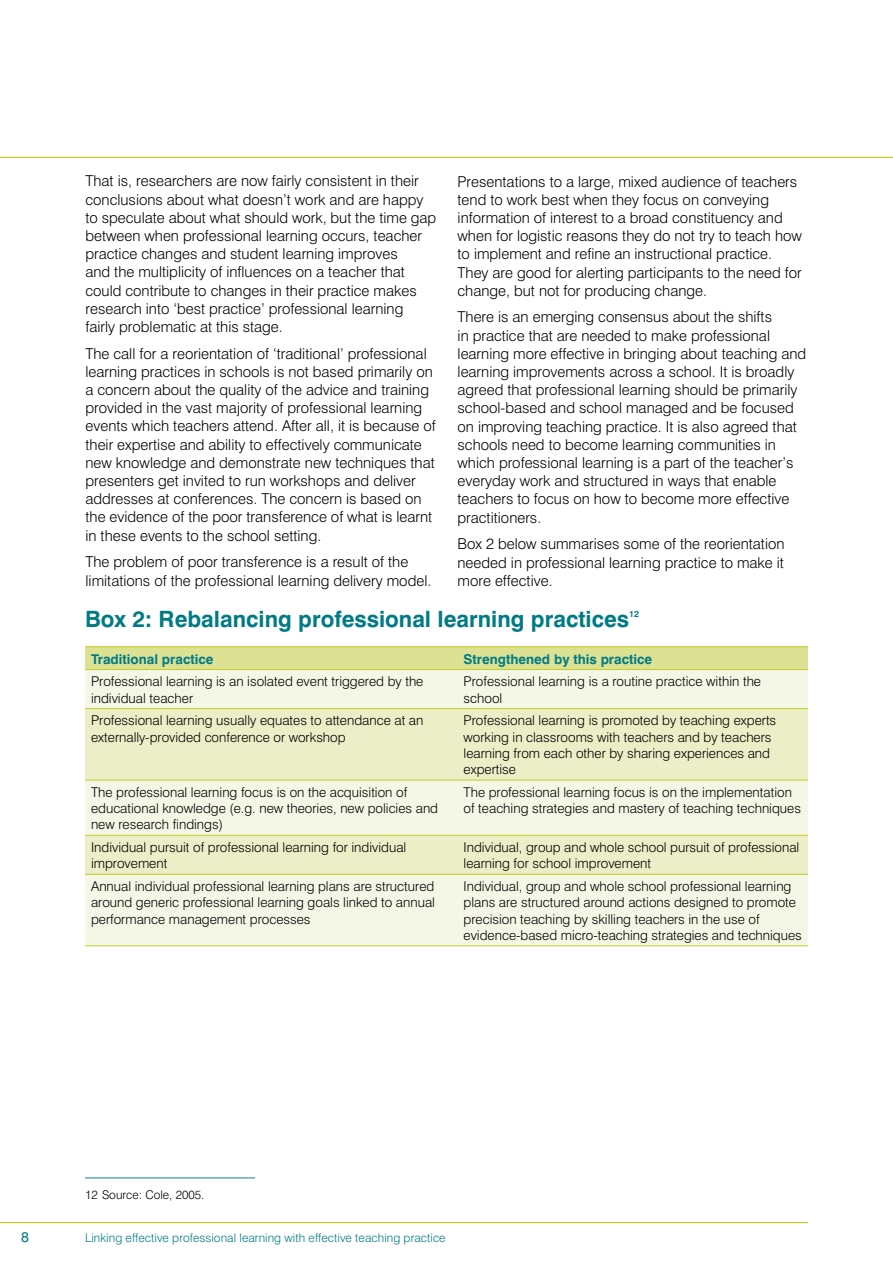
<style>
.page{position:relative;width:893px;height:1263px;background:#fff}
.page>*{position:absolute;margin:0;border:0;box-sizing:border-box;transform-origin:0 0}
.t1{font:700 22.5px "Swiss 721 BT";color:#007b85}
.t2{font:300 15px/18.1px "Swiss 721 BT";color:#000}
.t3{font:14.25px "Swiss 721 BT";color:#007b85}
.t4{font:300 13.5px/16.2px "Swiss 721 BT";color:#000}
.t5{font:700 13.5px "Swiss 721 BT";color:#007b85}
.t6{font:300 12px "Swiss 721 BT";letter-spacing:.005em;color:#007b85}
.t7{font:300 12px "Swiss 721 BT";color:#000}
.t8{font:700 8.7px "Swiss 721 BT";color:#007b85}
</style>
<div class="page">
<hr style="left:0;top:157px;width:893px;height:1px;background:#c2cd23">
<hr style="left:0;top:1222px;width:808px;height:1px;background:#c2cd23">
<div style="left:85px;top:647px;width:723px;height:22px;background:#dce194"></div>
<div style="left:85px;top:670px;width:723px;height:275px;background:#f5f7e6"></div>
<svg style="left:85px;top:709px;width:723px;height:165px;background:#eef0cf"></svg>
<hr style="left:85px;top:708px;width:373px;height:1px;background:#c2cd23">
<hr style="left:458px;top:708px;width:350px;height:1px;background:#c2cd23">
<hr style="left:85px;top:780px;width:373px;height:1px;background:#c2cd23">
<hr style="left:458px;top:780px;width:350px;height:1px;background:#c2cd23">
<hr style="left:85px;top:835px;width:373px;height:1px;background:#c2cd23">
<hr style="left:458px;top:835px;width:350px;height:1px;background:#c2cd23">
<hr style="left:85px;top:874px;width:373px;height:1px;background:#c2cd23">
<hr style="left:85px;top:945px;width:373px;height:1px;background:#c2cd23">
<hr style="left:458px;top:874px;width:350px;height:1px;background:#c2cd23">
<hr style="left:458px;top:945px;width:350px;height:1px;background:#c2cd23">
<hr style="left:85px;top:646px;width:373px;height:1px;background:#c2cd23">
<hr style="left:458px;top:646px;width:350px;height:1px;background:#c2cd23">
<hr style="left:85px;top:669px;width:373px;height:1px;background:#c2cd23">
<hr style="left:458px;top:669px;width:350px;height:1px;background:#c2cd23">
<hr style="left:85px;top:1177px;width:170px;height:1px;background:#007b85">
<p class="t2" style="left:85px;top:172px;width:352px">That is, researchers are now fairly consistent in their conclusions about what doesn’t work and are happy to speculate about what should work, but the time gap between when professional learning occurs, teacher practice changes and student learning improves<br>and the multiplicity of influences on a teacher that could contribute to changes in their practice makes research into ‘best practice’ professional learning fairly problematic at this stage.</p>
<p class="t2" style="left:85px;top:344px;width:352px">The call for a reorientation of ‘traditional’ professional learning practices in schools is not based primarily on a concern about the quality of the advice and training provided in the vast majority of professional learning events which teachers attend. After all, it is because of their expertise and ability to effectively communicate new knowledge and demonstrate new techniques that presenters get invited to run workshops and deliver addresses at conferences. The concern is based on the evidence of the poor transference of what is learnt in these events to the school setting.</p>
<p class="t2" style="left:85px;top:553px;width:347px">The problem of poor transference is a result of the limitations of the professional learning delivery model.</p>
<p class="t2" style="left:458px;top:172px;width:346px">Presentations to a large, mixed audience of teachers tend to work best when they focus on conveying information of interest to a broad constituency and when for logistic reasons they do not try to teach how to implement and refine an instructional practice.<br>They are good for alerting participants to the need for change, but not for producing change.</p>
<p class="t2" style="left:458px;top:308px;width:350px">There is an emerging consensus about the shifts<br>in practice that are needed to make professional learning more effective in bringing about teaching and learning improvements across a school. It is broadly agreed that professional learning should be primarily school-based and school managed and be focused on improving teaching practice. It is also agreed that schools need to become learning communities in which professional learning is a part of the teacher’s everyday work and structured in ways that enable teachers to focus on how to become more effective practitioners.</p>
<p class="t2" style="left:458px;top:535px;width:328px;text-align:justify">Box 2 below summarises some of the reorientation needed in professional learning practice to make it more effective.</p>
<h1 class="t1" style="left:85px;top:606px;width:546px">Box 2: Rebalancing professional learning practices</h1>
<p class="t8" style="left:629px;top:609px;width:11px">12</p>
<p class="t5" style="left:91px;top:650px;width:124px">Traditional practice</p>
<p class="t5" style="left:464px;top:650px;width:190px">Strengthened by this practice</p>
<p class="t4" style="left:91px;top:673px;width:334px">Professional learning is an isolated event triggered by the individual teacher</p>
<p class="t4" style="left:464px;top:673px;width:299px">Professional learning is a routine practice within the school</p>
<p class="t4" style="left:91px;top:712px;width:334px">Professional learning usually equates to attendance at an externally-provided conference or workshop</p>
<p class="t4" style="left:464px;top:712px;width:314px">Professional learning is promoted by teaching experts working in classrooms with teachers and by teachers learning from each other by sharing experiences and expertise</p>
<p class="t4" style="left:91px;top:784px;width:349px">The professional learning focus is on the acquisition of educational knowledge (e.g. new theories, new policies and new research findings)</p>
<p class="t4" style="left:464px;top:784px;width:339px">The professional learning focus is on the implementation of teaching strategies and mastery of teaching techniques</p>
<p class="t4" style="left:91px;top:839px;width:317px">Individual pursuit of professional learning for individual improvement</p>
<p class="t4" style="left:464px;top:839px;width:337px">Individual, group and whole school pursuit of professional learning for school improvement</p>
<p class="t4" style="left:91px;top:878px;width:346px;text-align:justify">Annual individual professional learning plans are structured around generic professional learning goals linked to annual performance management processes</p>
<p class="t4" style="left:464px;top:878px;width:340px">Individual, group and whole school professional learning plans are structured around actions designed to promote precision teaching by skilling teachers in the use of evidence-based micro-teaching strategies and techniques</p>
<p class="t7" style="left:85px;top:1187px;width:121px">12 Source: Cole, 2005.</p>
<p class="t3" style="left:21px;top:1228px;width:9px">8</p>
<p class="t6" style="left:85px;top:1230px;width:362px">Linking effective professional learning with effective teaching practice</p>
</div>
